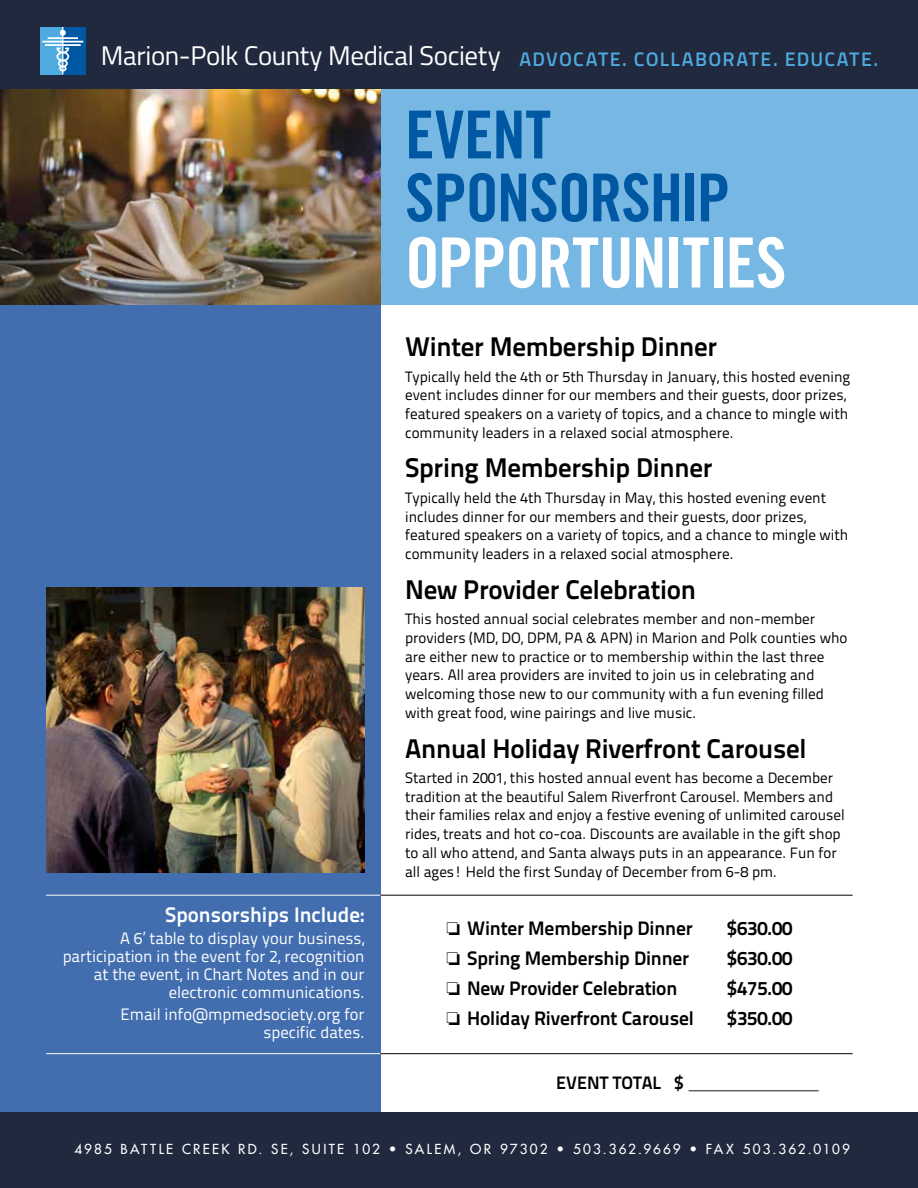
<style>
.page{position:relative;width:918px;height:1188px;background:#fff}
.page>*{position:absolute;margin:0;border:0;box-sizing:border-box;transform-origin:0 0}
.t1{font:69.3px "Trade Gothic Bold Cond Twenty";letter-spacing:-.015em;color:#fff}
.t2{font:66.15px/63px "Trade Gothic Bold Cond Twenty";letter-spacing:-.015em;color:#0058a2}
.t3{font:700 27px "Titillium Text 22 L";letter-spacing:-.01em;color:#000}
.t4{font:27px "Titillium Web";letter-spacing:-.015em;color:#fff}
.t5{font:700 21px "Titillium Text 22 L";color:#fff}
.t6{font:700 19.5px "Titillium Text 22 L";letter-spacing:-.01em;color:#000}
.t7{font:700 18px "Helvetica";color:#000}
.t8{font:16.5px/17.9px "Titillium Text 22 L";color:#fff;text-align:right}
.t9{font:15px/18.8px "Titillium Text 22 L";color:#000}
.t10{font:13.5px "Futura";letter-spacing:.165em;color:#fff}
.s1{font-weight:600;font-size:19.65px;color:#4faadf}
.s2{font-family:"Titillium Text 22 L"}
</style>
<div class="page">
<div style="left:0;top:305px;width:381px;height:815px;background:#426eaf"></div>
<div style="left:0;top:1112px;width:918px;height:76px;background:#20293e"></div>
<div style="left:0;top:85px;width:918px;height:220px;background:#76b7e4"></div>
<img style="left:0;top:88px;width:381px;height:217px">
<div style="left:0;top:0;width:918px;height:88px;background:#20293e"></div>
<div style="left:63px;top:27px;width:23px;height:47px;background:#0058a2"></div>
<div style="left:40px;top:27px;width:23px;height:47px;background:#4faadf"></div>
<svg style="left:42px;top:27px;width:41px;height:47px"></svg>
<hr style="left:46px;top:895px;width:335px;height:1px;background:#fff">
<hr style="left:46px;top:1053px;width:335px;height:1px;background:#fff">
<hr style="left:381px;top:895px;width:472px;height:1px;background:#000">
<hr style="left:381px;top:1053px;width:472px;height:1px;background:#000">
<img style="left:46px;top:588px;width:319px;height:284px">
<h3 class="t4" style="left:101px;top:36px;width:779px">Marion-Polk County Medical Society <span class="s1">ADVOCATE. COLLABORATE. EDUCATE.</span></h3>
<h2 class="t2" style="left:405px;top:103px;width:326px">EVENT<br>SPONSORSHIP</h2>
<h1 class="t1" style="left:405px;top:221px;width:383px">OPPORTUNITIES</h1>
<h3 class="t5" style="left:165px;top:899px;width:201px">Sponsorships Include:</h3>
<p class="t8" style="left:63px;top:929px;width:303px">A 6’ table to display your business, participation in the event for 2, recognition at the event, in Chart Notes and in our electronic communications.</p>
<p class="t8" style="left:121px;top:1005px;width:245px">Email info@mpmedsociety.org for specific dates.</p>
<h3 class="t3" style="left:405px;top:326px;width:314px">Winter Membership Dinner</h3>
<p class="t9" style="left:405px;top:366px;width:447px">Typically held the 4th or 5th Thursday in January, this hosted evening event includes dinner for our members and their guests, door prizes, featured speakers on a variety of topics, and a chance to mingle with community leaders in a relaxed social atmosphere.</p>
<h3 class="t3" style="left:405px;top:447px;width:309px">Spring Membership Dinner</h3>
<p class="t9" style="left:405px;top:487px;width:445px">Typically held the 4th Thursday in May, this hosted evening event includes dinner for our members and their guests, door prizes, featured speakers on a variety of topics, and a chance to mingle with community leaders in a relaxed social atmosphere.</p>
<h3 class="t3" style="left:405px;top:568px;width:292px">New Provider Celebration</h3>
<p class="t9" style="left:405px;top:609px;width:444px">This hosted annual social celebrates member and non-member providers (MD, DO, DPM, PA &amp; APN) in Marion and Polk counties who are either new to practice or to membership within the last three years. All area providers are invited to join us in celebrating and welcoming those new to our community with a fun evening filled with great food, wine pairings and live music.</p>
<h3 class="t3" style="left:405px;top:727px;width:403px">Annual Holiday Riverfront Carousel</h3>
<p class="t9" style="left:405px;top:768px;width:441px">Started in 2001, this hosted annual event has become a December tradition at the beautiful Salem Riverfront Carousel. Members and their families relax and enjoy a festive evening of unlimited carousel rides, treats and hot co-coa. Discounts are available in the gift shop to all who attend, and Santa always puts in an appearance. Fun for all ages! Held the first Sunday of December from 6-8 pm.</p>
<h3 class="t6" style="left:446px;top:913px;width:248px">❏ Winter Membership Dinner</h3>
<h3 class="t6" style="left:727px;top:913px;width:67px">$630.00</h3>
<h3 class="t6" style="left:446px;top:943px;width:244px">❏ Spring Membership Dinner</h3>
<h3 class="t6" style="left:727px;top:943px;width:67px">$630.00</h3>
<h3 class="t6" style="left:446px;top:973px;width:232px">❏ New Provider Celebration</h3>
<h3 class="t6" style="left:727px;top:973px;width:67px">$475.00</h3>
<h3 class="t6" style="left:446px;top:1003px;width:249px">❏ Holiday Riverfront Carousel</h3>
<h3 class="t6" style="left:727px;top:1003px;width:67px">$350.00</h3>
<p class="t7" style="left:556px;top:1068px;width:264px"><span class="s2">EVENT TOTAL $</span> _____________</p>
<p class="t10" style="left:74px;top:1140px;width:777px">4985 BATTLE CREEK RD. SE, SUITE 102 • SALEM, OR 97302 • 503.362.9669 • FAX 503.362.0109</p>
</div>
